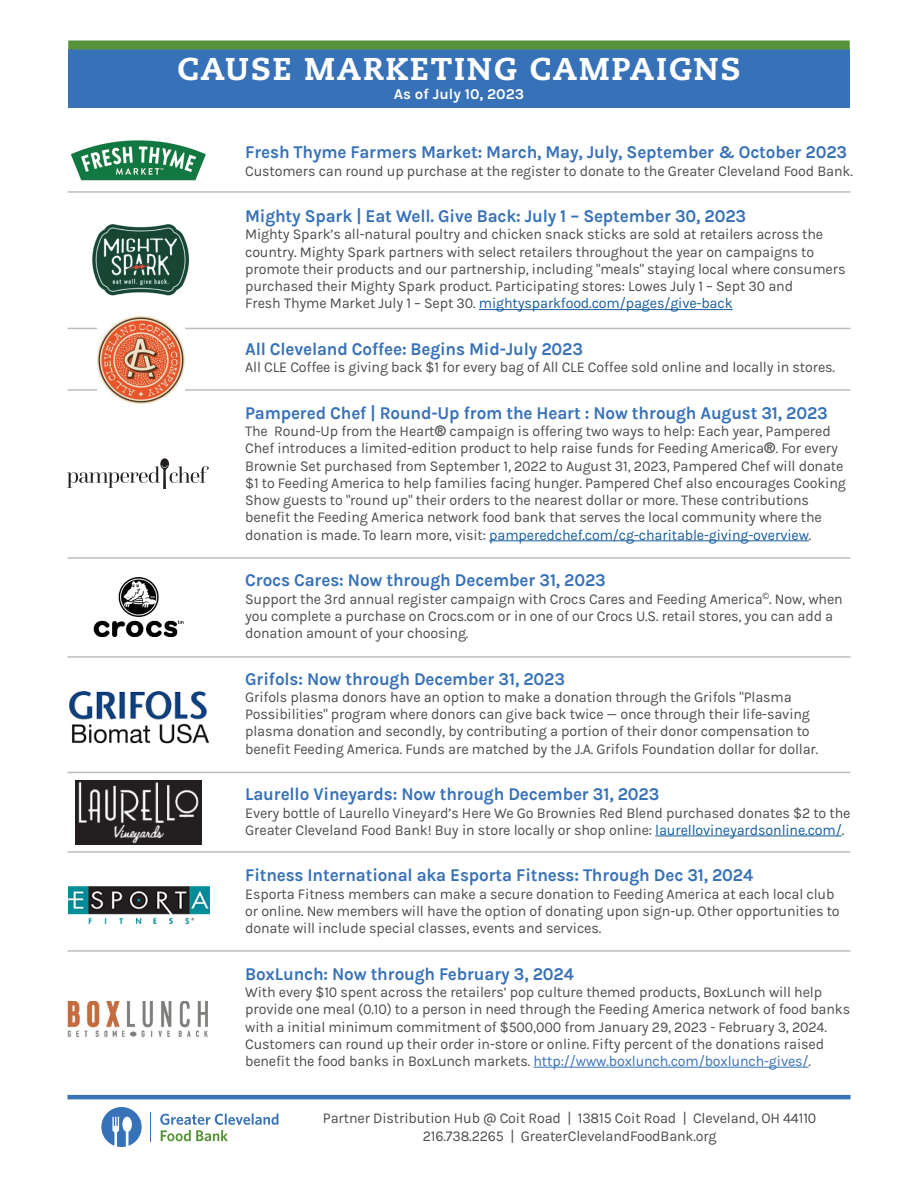
<style>
.page{position:relative;width:918px;height:1188px;background:#fff}
.page>*{position:absolute;margin:0;border:0;box-sizing:border-box;transform-origin:0 0}
.t1{font:800 31.5px "Caecilia LT Std";letter-spacing:.06em;color:#fff}
.t2{font:700 18px "Karla";letter-spacing:-.01em;color:#3771b8;scale:.95 1}
.description{font:15px/17.2px "Karla";letter-spacing:-.01em;color:#4b4c4d;scale:.95 1}
.t3{font:700 15px "Karla";color:#fff}
.s1{color:#175d9e}
.s2{font-family:"Caecilia LT Pro 75";font-weight:700}
.s3{color:#3771b8}
</style>
<div class="page">
<div style="left:68px;top:49px;width:782px;height:59px;background:#3771b8"></div>
<svg style="left:160px;top:1113px;width:118px;height:28px"></svg>
<svg style="left:101px;top:1107px;width:41px;height:40px"></svg>
<hr style="left:68px;top:1095px;width:782px;height:4px;background:#3771b8">
<div style="left:68px;top:40px;width:782px;height:10px;background:#579139"></div>
<hr style="left:479px;top:309px;width:254px;height:1px;background:#175d9e">
<hr style="left:489px;top:540px;width:320px;height:1px;background:#175d9e">
<hr style="left:655px;top:836px;width:187px;height:1px;background:#175d9e">
<hr style="left:534px;top:1067px;width:275px;height:1px;background:#3771b8">
<hr style="left:68px;top:328px;width:782px;height:1px;background:#bcbdc0">
<hr style="left:68px;top:191px;width:782px;height:2px;background:#bcbdc0">
<hr style="left:68px;top:557px;width:782px;height:2px;background:#bcbdc0">
<hr style="left:68px;top:656px;width:782px;height:2px;background:#bcbdc0">
<hr style="left:68px;top:851px;width:782px;height:2px;background:#bcbdc0">
<img style="left:70px;top:140px;width:136px;height:41px">
<img style="left:69px;top:691px;width:139px;height:53px">
<img style="left:68px;top:886px;width:141px;height:37px">
<img style="left:93px;top:577px;width:91px;height:59px">
<hr style="left:68px;top:772px;width:782px;height:1px;background:#bcbdc0">
<img style="left:92px;top:224px;width:97px;height:72px">
<svg style="left:67px;top:458px;width:142px;height:31px"></svg>
<img style="left:68px;top:1002px;width:139px;height:35px">
<hr style="left:68px;top:950px;width:782px;height:2px;background:#bcbdc0">
<img style="left:75px;top:780px;width:127px;height:64px">
<hr style="left:68px;top:389px;width:782px;height:2px;background:#bcbdc0">
<img style="left:97px;top:316px;width:87px;height:87px">
<p class="t1" style="left:177px;top:49px;width:565px">CAUSE MARKETING CAMPAIGNS</p>
<p class="t3" style="left:394px;top:86px;width:132px">As of July 10, 2023</p>
<p class="t2" style="left:245px;top:142px;width:635px">Fresh Thyme Farmers Market: March, May, July, September &amp; October 2023</p>
<p class="description" style="left:245px;top:162px;width:641px">Customers can round up purchase at the register to donate to the Greater Cleveland Food Bank.</p>
<p class="t2" style="left:245px;top:206px;width:529px">Mighty Spark | Eat Well. Give Back: July 1 – September 30, 2023</p>
<p class="description" style="left:245px;top:226px;width:634px">Mighty Spark’s all-natural poultry and chicken snack sticks are sold at retailers across the country. Mighty Spark partners with select retailers throughout the year on campaigns to promote their products and our partnership, including "meals" staying local where consumers purchased their Mighty Spark product. Participating stores: Lowes July 1 – Sept 30 and<br>Fresh Thyme Market July 1 – Sept 30. <span class="s1">mightysparkfood.com/pages/give-back</span></p>
<p class="t2" style="left:245px;top:339px;width:357px">All Cleveland Coffee: Begins Mid-July 2023</p>
<p class="description" style="left:245px;top:359px;width:623px">All CLE Coffee is giving back $1 for every bag of All CLE Coffee sold online and locally in stores.</p>
<p class="t2" style="left:245px;top:403px;width:615px">Pampered Chef | Round-Up from the Heart : Now through August 31, 2023</p>
<p class="description" style="left:245px;top:423px;width:634px">The Round-Up from the Heart<span class="s2">®</span> campaign is offering two ways to help: Each year, Pampered Chef introduces a limited-edition product to help raise funds for Feeding America<span class="s2">®</span>. For every Brownie Set purchased from September 1, 2022 to August 31, 2023, Pampered Chef will donate $1 to Feeding America to help families facing hunger. Pampered Chef also encourages Cooking Show guests to "round up" their orders to the nearest dollar or more. These contributions benefit the Feeding America network food bank that serves the local community where the donation is made. To learn more, visit: <span class="s1">pamperedchef.com/cg-charitable-giving-overview</span>.</p>
<p class="t2" style="left:245px;top:570px;width:381px">Crocs Cares: Now through December 31, 2023</p>
<p class="description" style="left:245px;top:590px;width:631px">Support the 3rd annual register campaign with Crocs Cares and Feeding America<sup>©</sup>. Now, when you complete a purchase on Crocs.com or in one of our Crocs U.S. retail stores, you can add a donation amount of your choosing.</p>
<p class="t2" style="left:245px;top:668px;width:338px">Grifols: Now through December 31, 2023</p>
<p class="description" style="left:245px;top:689px;width:605px">Grifols plasma donors have an option to make a donation through the Grifols "Plasma Possibilities" program where donors can give back twice — once through their life-saving plasma donation and secondly, by contributing a portion of their donor compensation to benefit Feeding America. Funds are matched by the J.A. Grifols Foundation dollar for dollar.</p>
<p class="t2" style="left:245px;top:784px;width:437px">Laurello Vineyards: Now through December 31, 2023</p>
<p class="description" style="left:245px;top:804px;width:639px">Every bottle of Laurello Vineyard’s Here We Go Brownies Red Blend purchased donates $2 to the<br>Greater Cleveland Food Bank! Buy in store locally or shop online: <span class="s1">laurellovineyardsonline.com/</span>.</p>
<p class="t2" style="left:245px;top:865px;width:536px">Fitness International aka Esporta Fitness: Through Dec 31, 2024</p>
<p class="description" style="left:245px;top:885px;width:627px">Esporta Fitness members can make a secure donation to Feeding America at each local club or online. New members will have the option of donating upon sign-up. Other opportunities to donate will include special classes, events and services.</p>
<p class="t2" style="left:245px;top:963px;width:347px">BoxLunch: Now through February 3, 2024</p>
<p class="description" style="left:245px;top:984px;width:639px">With every $10 spent across the retailers’ pop culture themed products, BoxLunch will help provide one meal (0.10) to a person in need through the Feeding America network of food banks with a initial minimum commitment of $500,000 from January 29, 2023 - February 3, 2024.<br>Customers can round up their order in-store or online. Fifty percent of the donations raised benefit the food banks in BoxLunch markets. <span class="s3">http://www.boxlunch.com/boxlunch-gives/</span>.</p>
<p class="description" style="left:323px;top:1110px;width:521px;line-height:18px;text-align:center">Partner Distribution Hub @ Coit Road | 13815 Coit Road | Cleveland, OH 44110<br>216.738.2265 | GreaterClevelandFoodBank.org</p>
</div>
